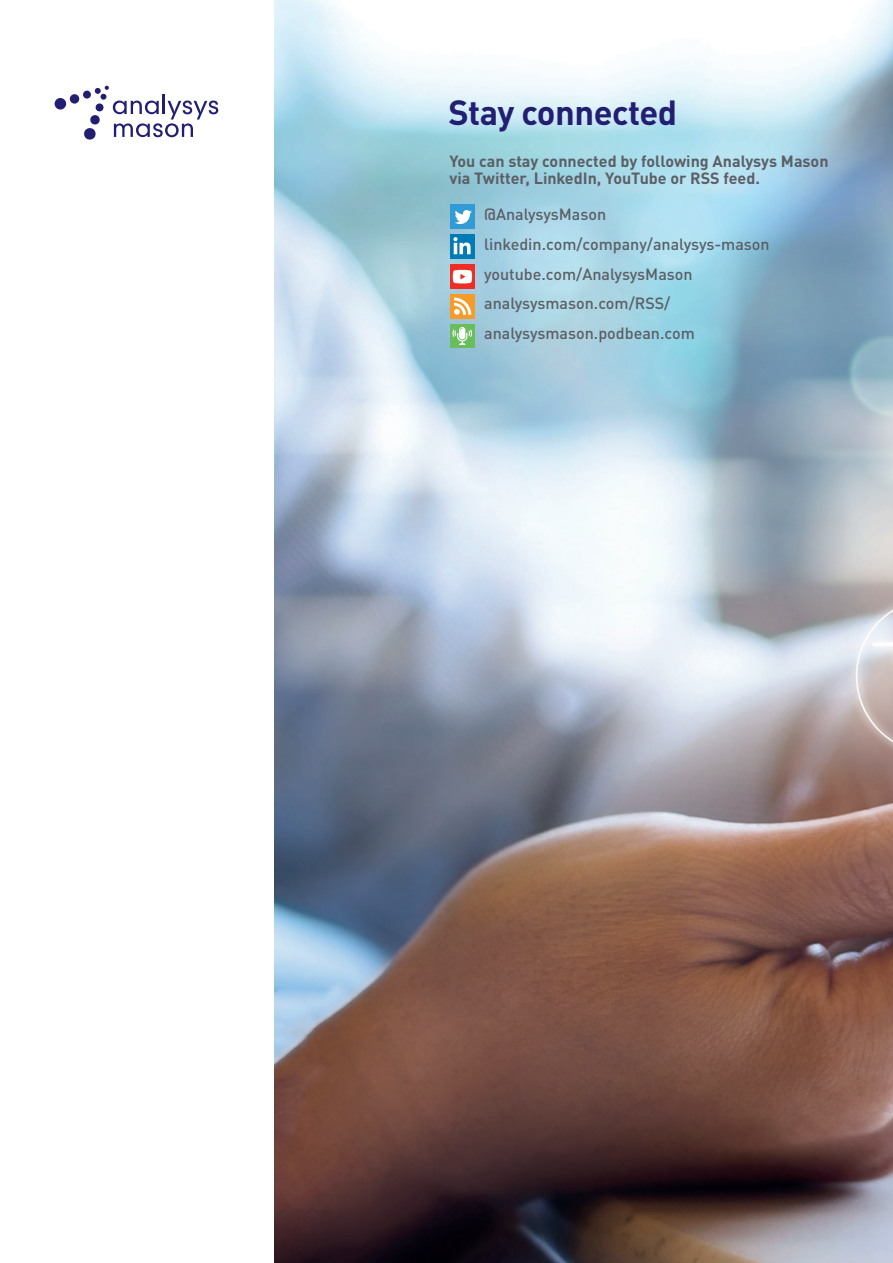
<style>
.page{position:relative;width:893px;height:1263px;background:#fff}
.page>*{position:absolute;margin:0;border:0;box-sizing:border-box;transform-origin:0 0}
.t1{font:700 34.5px "DINOT";letter-spacing:-.015em;color:#221e72}
.t2{font:500 16.05px/29.8px "DINOT";color:#5b5f66}
.t3{font:700 16.05px/17.5px "DINOT";color:#5b5f66}
</style>
<div class="page">
<img style="left:274px;top:0;width:619px;height:1263px">
<div style="left:450px;top:264px;width:24px;height:24px;background:#ee2e22"></div>
<svg style="left:453px;top:270px;width:19px;height:13px"></svg>
<div style="left:450px;top:204px;width:25px;height:24px;background:#329ad5"></div>
<svg style="left:455px;top:210px;width:17px;height:14px"></svg>
<svg style="left:451px;top:294px;width:24px;height:24px"></svg>
<svg style="left:450px;top:234px;width:24px;height:24px"></svg>
<svg style="left:451px;top:324px;width:24px;height:24px"></svg>
<div style="left:54px;top:98px;width:12px;height:12px;background:#221e72;border-radius:50%"></div>
<div style="left:70px;top:94px;width:9px;height:10px;background:#221e72;border-radius:50%"></div>
<svg style="left:83px;top:86px;width:135px;height:54px"></svg>
<h1 class="t1" style="left:448px;top:90px;width:230px">Stay connected</h1>
<p class="t3" style="left:449px;top:152px;width:381px">You can stay connected by following Analysys Mason via Twitter, LinkedIn, YouTube or RSS feed.</p>
<p class="t2" style="left:484px;top:199px;width:287px">@AnalysysMason linkedin.com/company/analysys-mason youtube.com/AnalysysMason analysysmason.com/RSS/ analysysmason.podbean.com</p>
</div>
